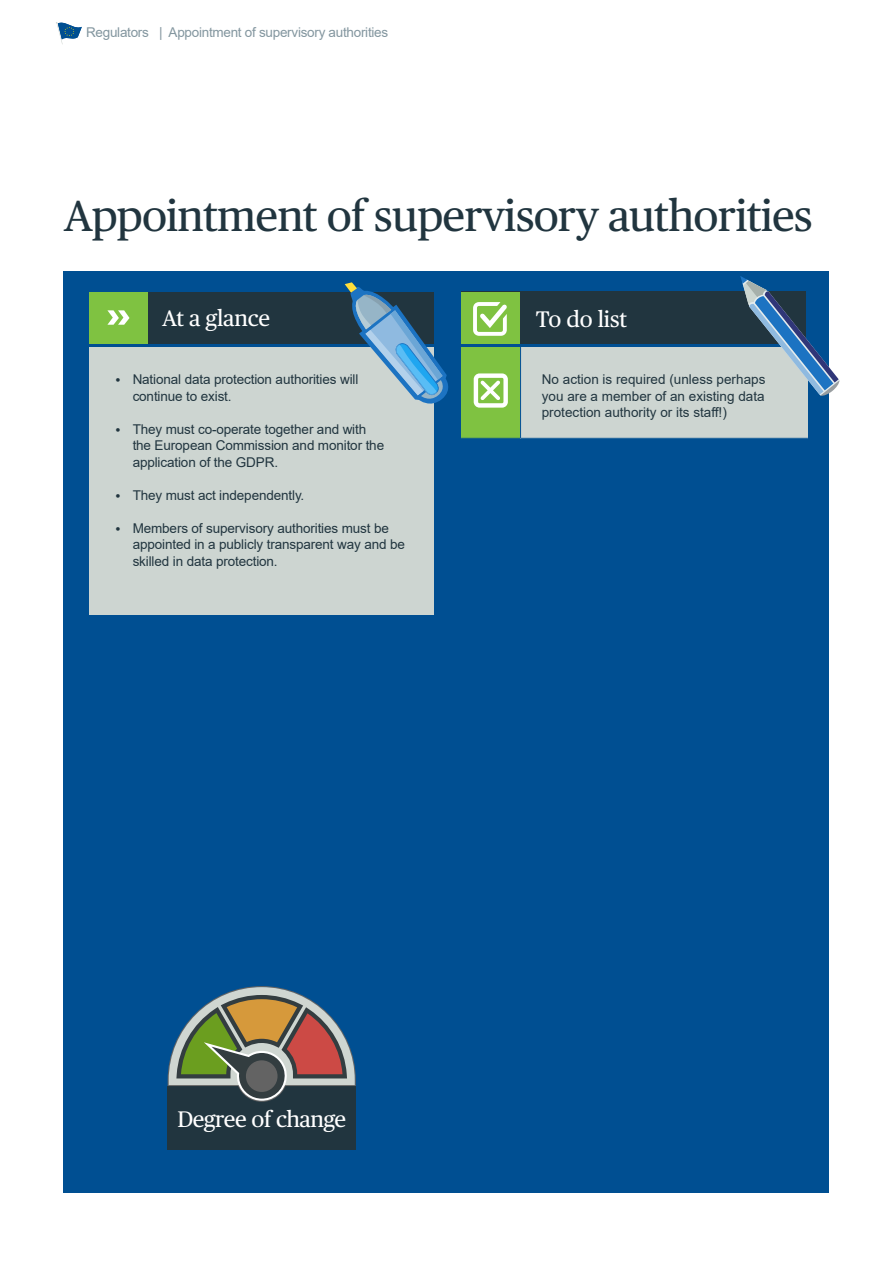
<style>
.page{position:relative;width:893px;height:1263px;background:#fff}
.page>*{position:absolute;margin:0;border:0;box-sizing:border-box;transform-origin:0 0}
.Heading{font:43.65px "Publico Text";letter-spacing:-.02em;color:#21353f}
.Speed_Read{font:22.5px "Publico Text";letter-spacing:-.01em;color:#fff}
.Speed_Read_Body{font:22.5px "Publico Text";letter-spacing:-.02em;color:#fff}
.Actions_List{font:13.5px/16.5px "Arial";letter-spacing:-.01em;color:#21353f}
.Breadcrumb{font:13.5px "Arial";letter-spacing:-.02em;color:#83969f}
.s1{font-family:"Publico Text";font-size:12px}
</style>
<div class="page">
<div style="left:64px;top:271px;width:765px;height:922px;background:#004f92"></div>
<div style="left:89px;top:347px;width:345px;height:268px;background:#cdd5d1"></div>
<div style="left:130px;top:292px;width:304px;height:51px;background:#21353f"></div>
<div style="left:89px;top:292px;width:59px;height:51px;background:#7fc241"></div>
<svg style="left:107px;top:310px;width:23px;height:15px"></svg>
<div style="left:461px;top:291px;width:344px;height:52px;background:#21353f"></div>
<div style="left:461px;top:347px;width:60px;height:91px;background:#7fc241"></div>
<div style="left:521px;top:347px;width:287px;height:91px;background:#cdd5d1"></div>
<hr style="left:520px;top:347px;width:1px;height:91px;background:#004f92">
<svg style="left:740px;top:276px;width:99px;height:120px"></svg>
<div style="left:461px;top:292px;width:58px;height:51px;background:#7fc241"></div>
<svg style="left:473px;top:302px;width:34px;height:34px"></svg>
<svg style="left:345px;top:282px;width:103px;height:122px"></svg>
<div style="left:168px;top:1086px;width:188px;height:63px;background:#21353f"></div>
<svg style="left:167px;top:986px;width:189px;height:116px"></svg>
<div style="left:246px;top:1060px;width:32px;height:32px;background:#636363;border-radius:50%"></div>
<svg style="left:474px;top:373px;width:34px;height:35px"></svg>
<svg style="left:56px;top:22px;width:26px;height:18px"></svg>
<p class="Breadcrumb" style="left:86px;top:23px;width:304px">Regulators | Appointment of supervisory authorities</p>
<p class="Heading" style="left:64px;top:183px;width:750px">Appointment of supervisory authorities</p>
<p class="Speed_Read" style="left:162px;top:301px;width:110px">At a glance</p>
<p class="Actions_List" style="left:133px;top:371px;width:227px;text-indent:-17px"><span class="s1">•</span> National data protection authorities will continue to exist.</p>
<p class="Actions_List" style="left:133px;top:420px;width:253px;text-indent:-17px"><span class="s1">•</span> They must co-operate together and with the European Commission and monitor the application of the GDPR.</p>
<p class="Actions_List" style="left:116px;top:486px;width:190px"><span class="s1">•</span> They must act independently.</p>
<p class="Actions_List" style="left:133px;top:519px;width:274px;text-indent:-17px"><span class="s1">•</span> Members of supervisory authorities must be appointed in a publicly transparent way and be skilled in data protection.</p>
<p class="Speed_Read" style="left:536px;top:302px;width:93px">To do list</p>
<p class="Actions_List" style="left:542px;top:371px;width:225px;text-align:justify">No action is required (unless perhaps you are a member of an existing data protection authority or its staff!)</p>
<p class="Speed_Read_Body" style="left:177px;top:1102px;width:170px">Degree of change</p>
</div>
